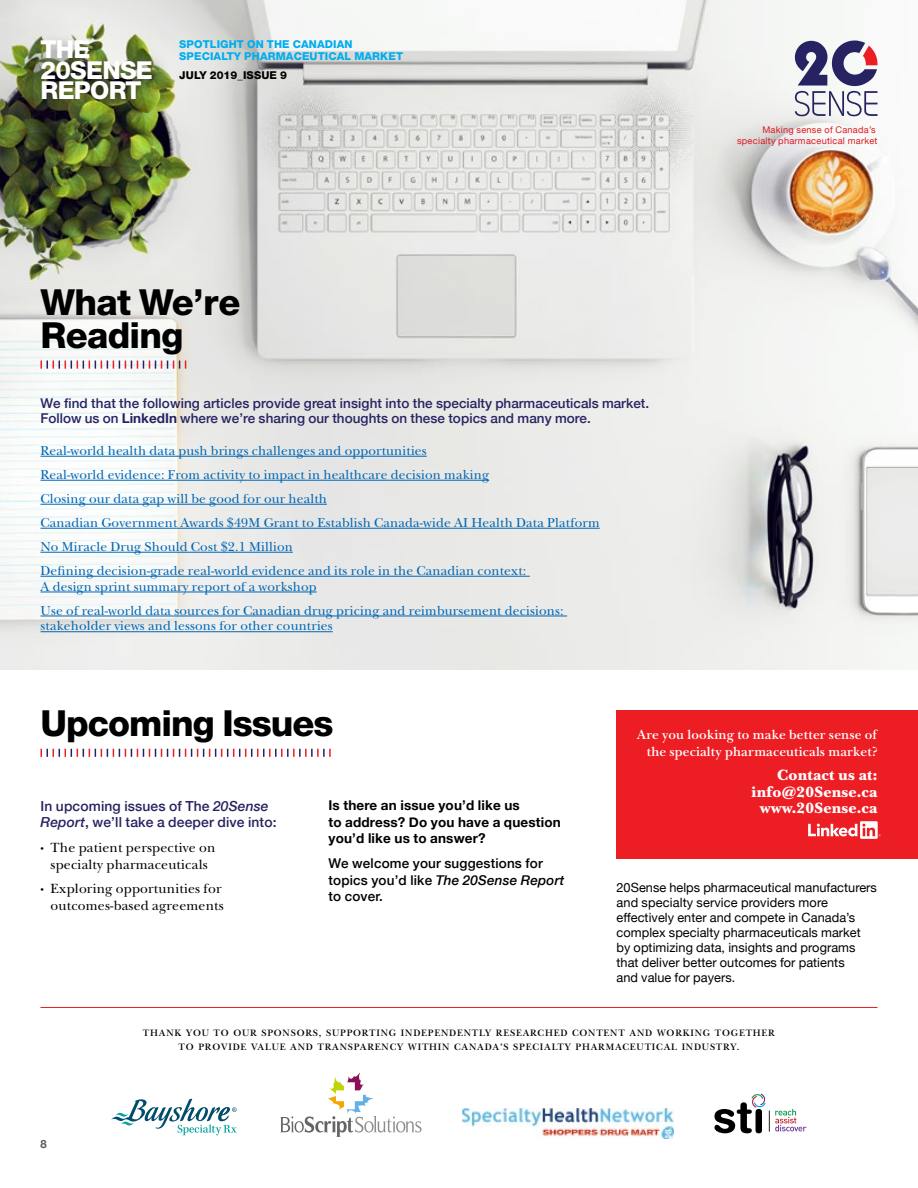
<style>
.page{position:relative;width:918px;height:1188px;background:#fff}
.page>*{position:absolute;margin:0;border:0;box-sizing:border-box;transform-origin:0 0}
.t1{font:800 36px/33px "Helvetica Neue LT Std";letter-spacing:-.03em;color:#000}
.t2{font:800 24.75px/20.5px "Helvetica Neue LT Std";letter-spacing:-.03em;color:#fff}
.t3{font:900 15.75px/16.5px "New Baskerville Std";letter-spacing:.015em;color:#fff;text-align:right}
.t4{font:13.8px/16.5px "New Baskerville Std";letter-spacing:.015em;color:#000;text-align:center}
.t5{font:600 13.8px/16.5px "New Baskerville Std";letter-spacing:.015em;color:#fff;text-align:right}
.t6{font:500 13.8px/16.5px "Helvetica Neue";letter-spacing:.01em;color:#272362}
.t7{font:13.5px/24px "New Baskerville Std";letter-spacing:.015em;color:#0066b3}
.t8{font:500 13.5px/15.8px "Helvetica Neue";letter-spacing:.005em;color:#272362}
.t9{font:700 13.5px/16.5px "Helvetica Neue";letter-spacing:.015em;color:#000}
.t10{font:500 13.5px/16.5px "Helvetica Neue";letter-spacing:.015em;color:#000}
.t11{font:12.75px/15px "Helvetica Neue";letter-spacing:.005em;color:#000}
.t12{font:700 11.25px "Helvetica Neue";color:#58595b}
.t13{font:800 10.8px/11.7px "Helvetica Neue LT Std";letter-spacing:.01em;color:#00aeef}
.t14{font:800 10.8px "Helvetica Neue LT Std";letter-spacing:.01em;color:#000}
.t15{font:600 9.75px/13.5px "New Baskerville Std";letter-spacing:.08em;color:#000;text-align:center}
.t16{font:9.15px/10.4px "Helvetica Neue";letter-spacing:.03em;color:#dd1a21;text-align:right}
.s1{font-weight:700}
.s2{font-style:italic}
.s3{font-size:7.5px}
</style>
<div class="page">
<img style="left:0;top:0;width:918px;height:670px">
<svg style="left:794px;top:41px;width:83px;height:76px"></svg>
<svg style="left:40px;top:361px;width:146px;height:8px"></svg>
<svg style="left:40px;top:749px;width:291px;height:8px"></svg>
<svg style="left:111px;top:1099px;width:126px;height:36px"></svg>
<svg style="left:280px;top:1073px;width:142px;height:64px"></svg>
<svg style="left:714px;top:1094px;width:93px;height:39px"></svg>
<img style="left:462px;top:1108px;width:212px;height:30px">
<hr style="left:40px;top:1007px;width:838px;height:1px;background:#ed1d24">
<div style="left:616px;top:710px;width:302px;height:149px;background:#ed1d24"></div>
<svg style="left:808px;top:821px;width:73px;height:18px"></svg>
<hr style="left:40px;top:456px;width:387px;height:1px;background:#0066b3">
<hr style="left:40px;top:480px;width:449px;height:1px;background:#0066b3">
<hr style="left:40px;top:504px;width:287px;height:1px;background:#0066b3">
<hr style="left:40px;top:528px;width:560px;height:1px;background:#0066b3">
<hr style="left:40px;top:552px;width:253px;height:1px;background:#0066b3">
<hr style="left:40px;top:576px;width:490px;height:1px;background:#0066b3">
<hr style="left:40px;top:592px;width:277px;height:1px;background:#0066b3">
<hr style="left:40px;top:616px;width:527px;height:1px;background:#0066b3">
<hr style="left:40px;top:631px;width:293px;height:1px;background:#0066b3">
<h2 class="t2" style="left:40px;top:39px;width:114px">THE<br>20SENSE<br>REPORT</h2>
<p class="t13" style="left:179px;top:39px;width:225px">SPOTLIGHT ON THE CANADIAN<br>SPECIALTY PHARMACEUTICAL MARKET</p>
<p class="t14" style="left:179px;top:69px;width:109px">JULY 2019_ISSUE 9</p>
<h1 class="t1" style="left:40px;top:285px;width:201px">What We’re<br>Reading</h1>
<p class="t8" style="left:40px;top:394px;width:610px">We find that the following articles provide great insight into the specialty pharmaceuticals market.<br>Follow us on <span class="s1">LinkedIn</span> where we’re sharing our thoughts on these topics and many more.</p>
<p class="t7" style="left:40px;top:439px;width:561px">Real-world health data push brings challenges and opportunities<br>Real-world evidence: From activity to impact in healthcare decision making<br>Closing our data gap will be good for our health<br>Canadian Government Awards $49M Grant to Establish Canada-wide AI Health Data Platform No Miracle Drug Should Cost $2.1 Million<br>Defining decision-grade real-world evidence and its role in the Canadian context:</p>
<p class="t7" style="left:40px;top:574px;width:525px">A design sprint summary report of a workshop<br>Use of real-world data sources for Canadian drug pricing and reimbursement decisions:</p>
<p class="t7" style="left:40px;top:614px;width:294px">stakeholder views and lessons for other countries</p>
<p class="t16" style="left:737px;top:126px;width:142px">Making sense of Canada’s specialty pharmaceutical market</p>
<h1 class="t1" style="left:40px;top:706px;width:294px">Upcoming Issues</h1>
<p class="t6" style="left:40px;top:797px;width:238px">In upcoming issues of The <span class="s2">20Sense<br>Report</span>, we’ll take a deeper dive into:</p>
<p class="t4" style="left:40px;top:839px;width:176px"><span class="s3">•</span> The patient perspective on specialty pharmaceuticals</p>
<p class="t4" style="left:40px;top:881px;width:185px;text-align:right"><span class="s3">•</span> Exploring opportunities for outcomes-based agreements</p>
<p class="t9" style="left:328px;top:798px;width:234px">Is there an issue you’d like us<br>to address? Do you have a question you’d like us to answer?</p>
<p class="t10" style="left:328px;top:854px;width:237px">We welcome your suggestions for topics you’d like <span class="s2">The 20Sense Report </span>to cover.</p>
<p class="t5" style="left:637px;top:727px;width:242px">Are you looking to make better sense of the specialty pharmaceuticals market?</p>
<p class="t3" style="left:752px;top:767px;width:127px">Contact us at: info@20Sense.ca www.20Sense.ca</p>
<p class="t11" style="left:616px;top:881px;width:262px">20Sense helps pharmaceutical manufacturers and specialty service providers more effectively enter and compete in Canada’s complex specialty pharmaceuticals market by optimizing data, insights and programs that deliver better outcomes for patients<br>and value for payers.</p>
<p class="t12" style="left:40px;top:1135px;width:8px">8</p>
<p class="t15" style="left:143px;top:1026px;width:634px">THANK YOU TO OUR SPONSORS, SUPPORTING INDEPENDENTLY RESEARCHED CONTENT AND WORKING TOGETHER<br>TO PROVIDE VALUE AND TRANSPARENCY WITHIN CANADA’S SPECIALTY PHARMACEUTICAL INDUSTRY.</p>
</div>
